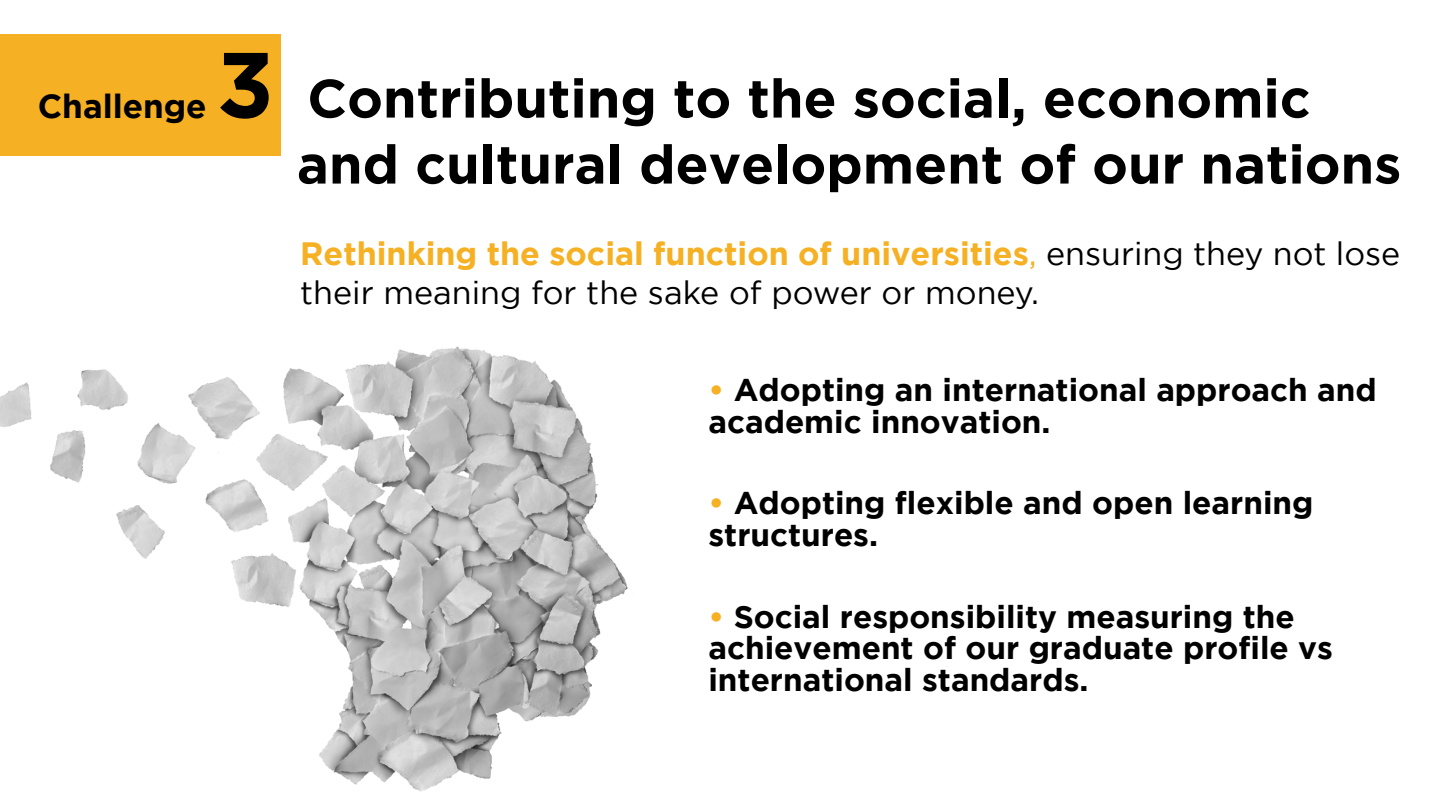
<style>
.page{position:relative;width:1440px;height:810px;background:#fff}
.page>*{position:absolute;margin:0;border:0;box-sizing:border-box;transform-origin:0 0}
.t1{font:700 54px/66px "Gotham";color:#000}
.t2{font:700 33.22px "Gotham";color:#000}
.t3{font:32.25px/38.7px "Gotham";color:#000}
.t4{font:700 31.5px/31.5px "Gotham";color:#000}
.s1{font-size:92.4px}
.s2{font-weight:700;color:#f6b023}
.s3{color:#f6b023}
</style>
<div class="page">
<img style="left:0;top:346px;width:628px;height:446px">
<div style="left:0;top:35px;width:281px;height:121px;background:#f6b023"></div>
<p class="t2" style="left:38px;top:87px;width:170px">Challenge</p>
<h1 class="t1" style="left:297px;top:64px;width:1106px;text-indent:-80px"><span class="s1">3</span> Contributing to the social, economic and cultural development of our nations</h1>
<p class="t3" style="left:300px;top:234px;width:1102px"><span class="s2">Rethinking the social function of universities</span><span class="s3">,</span> ensuring they not lose their meaning for the sake of power or money.</p>
<p class="t4" style="left:708px;top:374px;width:670px"><span class="s3">•</span> Adopting an international approach and academic innovation.</p>
<p class="t4" style="left:708px;top:487px;width:606px"><span class="s3">•</span> Adopting flexible and open learning structures.</p>
<p class="t4" style="left:708px;top:600px;width:626px"><span class="s3">•</span> Social responsibility measuring the achievement of our graduate profile vs international standards.</p>
</div>
